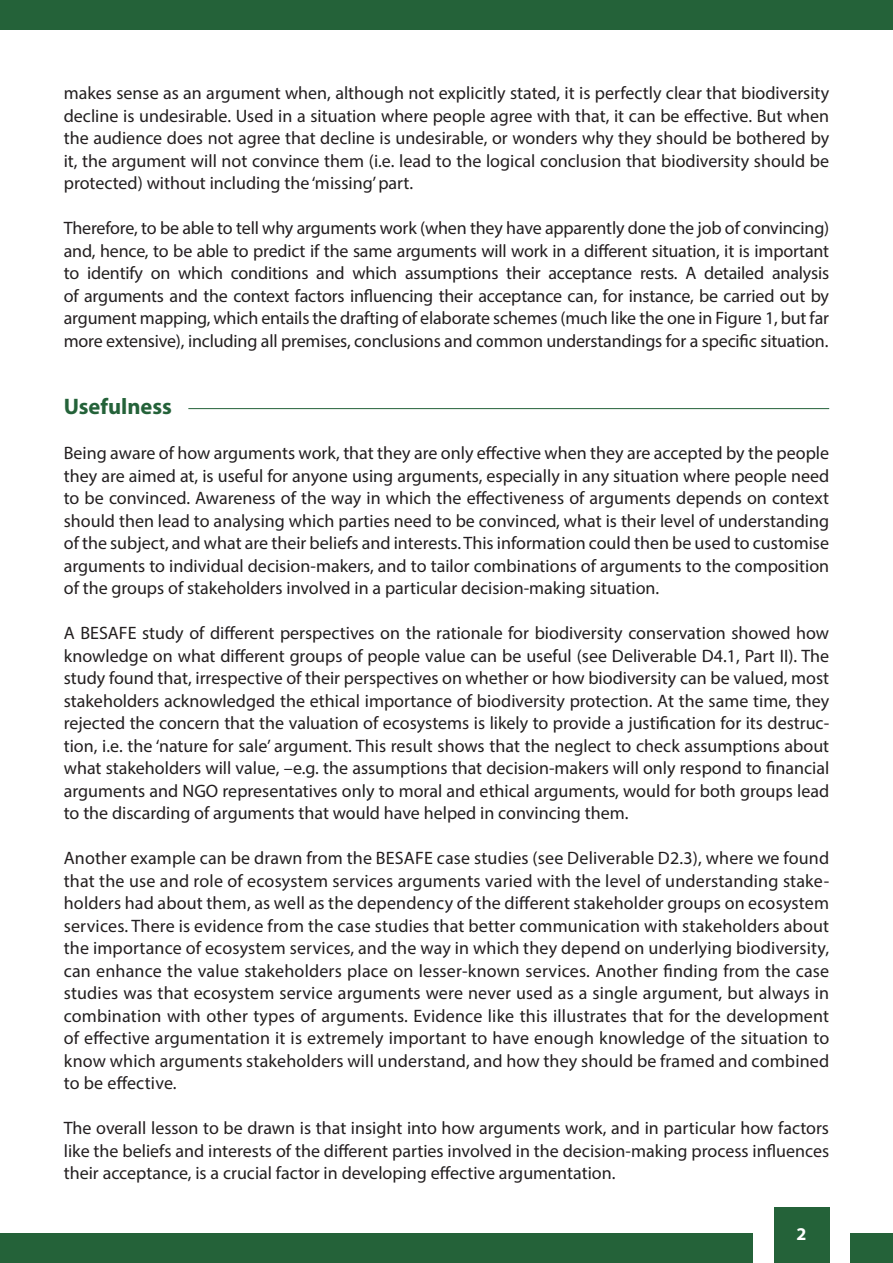
<style>
.page{position:relative;width:893px;height:1263px;background:#fff}
.page>*{position:absolute;margin:0;border:0;box-sizing:border-box;transform-origin:0 0}
.t1{font:700 22.5px "Myriad Pro";color:#246239}
.t2{font:18px/22.5px "Myriad Pro";color:#231f20;text-align:justify}
.t3{font:700 18px "Myriad Pro";color:#fff}
</style>
<div class="page">
<div style="left:774px;top:1208px;width:55px;height:55px;background:#246239"></div>
<div style="left:0;top:1233px;width:753px;height:30px;background:#246239"></div>
<div style="left:0;top:0;width:893px;height:29px;background:#246239"></div>
<div style="left:850px;top:1233px;width:43px;height:30px;background:#246239"></div>
<hr style="left:188px;top:408px;width:641px;height:1px;background:#246239">
<p class="t2" style="left:64px;top:81px;width:767px">makes sense as an argument when, although not explicitly stated, it is perfectly clear that biodiversity decline is undesirable. Used in a situation where people agree with that, it can be effective. But when the audience does not agree that decline is undesirable, or wonders why they should be bothered by it, the argument will not convince them (i.e. lead to the logical conclusion that biodiversity should be protected) without including the ‘missing’ part.</p>
<p class="t2" style="left:64px;top:216px;width:767px">Therefore, to be able to tell why arguments work (when they have apparently done the job of convincing) and, hence, to be able to predict if the same arguments will work in a different situation, it is important to identify on which conditions and which assumptions their acceptance rests. A detailed analysis of arguments and the context factors influencing their acceptance can, for instance, be carried out by argument mapping, which entails the drafting of elaborate schemes (much like the one in Figure 1, but far more extensive), including all premises, conclusions and common understandings for a specific situation.</p>
<p class="t1" style="left:64px;top:392px;width:110px">Usefulness</p>
<p class="t2" style="left:64px;top:441px;width:767px">Being aware of how arguments work, that they are only effective when they are accepted by the people they are aimed at, is useful for anyone using arguments, especially in any situation where people need to be convinced. Awareness of the way in which the effectiveness of arguments depends on context should then lead to analysing which parties need to be convinced, what is their level of understanding of the subject, and what are their beliefs and interests. This information could then be used to customise arguments to individual decision-makers, and to tailor combinations of arguments to the composition of the groups of stakeholders involved in a particular decision-making situation.</p>
<p class="t2" style="left:64px;top:621px;width:767px">A BESAFE study of different perspectives on the rationale for biodiversity conservation showed how knowledge on what different groups of people value can be useful (see Deliverable D4.1, Part II). The study found that, irrespective of their perspectives on whether or how biodiversity can be valued, most stakeholders acknowledged the ethical importance of biodiversity protection. At the same time, they rejected the concern that the valuation of ecosystems is likely to provide a justification for its destruc&shy;tion, i.e. the ‘nature for sale’ argument. This result shows that the neglect to check assumptions about what stakeholders will value, –e.g. the assumptions that decision-makers will only respond to financial arguments and NGO representatives only to moral and ethical arguments, would for both groups lead to the discarding of arguments that would have helped in convincing them.</p>
<p class="t2" style="left:64px;top:846px;width:767px">Another example can be drawn from the BESAFE case studies (see Deliverable D2.3), where we found that the use and role of ecosystem services arguments varied with the level of understanding stake&shy;holders had about them, as well as the dependency of the different stakeholder groups on ecosystem services. There is evidence from the case studies that better communication with stakeholders about the importance of ecosystem services, and the way in which they depend on underlying biodiversity, can enhance the value stakeholders place on lesser-known services. Another finding from the case studies was that ecosystem service arguments were never used as a single argument, but always in combination with other types of arguments. Evidence like this illustrates that for the development of effective argumentation it is extremely important to have enough knowledge of the situation to know which arguments stakeholders will understand, and how they should be framed and combined to be effective.</p>
<p class="t2" style="left:64px;top:1116px;width:767px">The overall lesson to be drawn is that insight into how arguments work, and in particular how factors like the beliefs and interests of the different parties involved in the decision-making process influences their acceptance, is a crucial factor in developing effective argumentation.</p>
<p class="t3" style="left:797px;top:1222px;width:11px">2</p>
</div>
